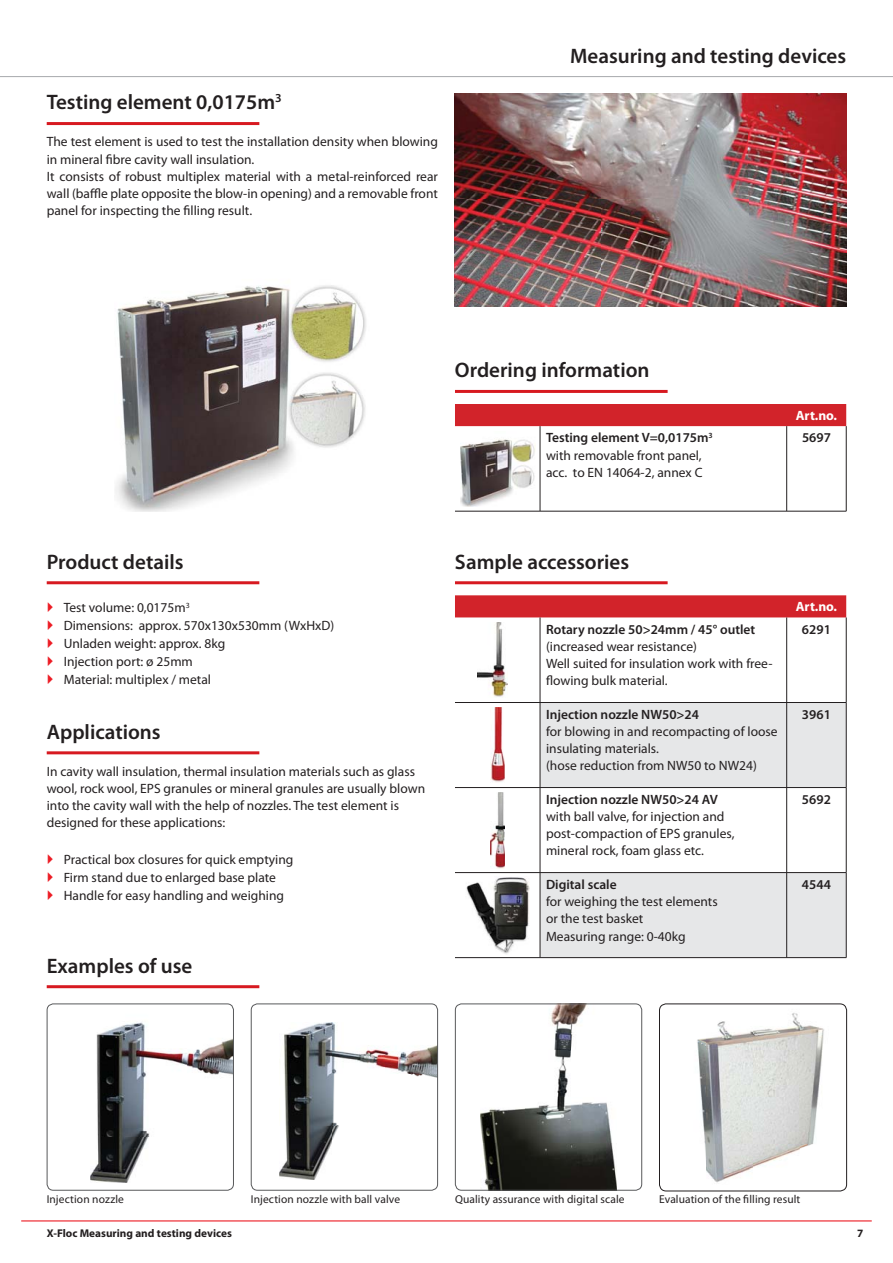
<style>
.page{position:relative;width:893px;height:1263px;background:#fff}
.page>*{position:absolute;margin:0;border:0;box-sizing:border-box;transform-origin:0 0}
.t1{font:600 21px "Myriad Pro";color:#231f20}
.t2{font:13.5px/17.2px "Myriad Pro";color:#231f20}
.t3{font:600 13.5px "Myriad Pro";color:#231f20}
.t4{font:700 13.5px "Myriad Pro";color:#fff}
.t5{font:11.4px "Myriad Pro";letter-spacing:.01em;color:#231f20}
.t6{font:700 11.25px "Myriad Pro";color:#231f20}
.s1{font-weight:600}
</style>
<div class="page">
<hr style="left:21px;top:1220px;width:851px;height:2px;background:#ed1c24">
<hr style="left:0;top:76px;width:893px;height:1px;background:#a7a9ac">
<img style="left:460px;top:439px;width:75px;height:67px">
<img style="left:477px;top:623px;width:30px;height:74px">
<img style="left:491px;top:708px;width:13px;height:74px">
<img style="left:490px;top:792px;width:15px;height:76px">
<img style="left:279px;top:1022px;width:157px;height:157px">
<div style="left:251px;top:1004px;width:187px;height:187px;border:1px solid #58595b;border-radius:6px"></div>
<img style="left:91px;top:1004px;width:143px;height:179px">
<div style="left:47px;top:1004px;width:187px;height:187px;border:1px solid #58595b;border-radius:6px"></div>
<img style="left:480px;top:1006px;width:137px;height:183px">
<div style="left:455px;top:1004px;width:187px;height:187px;border:1px solid #58595b;border-radius:6px"></div>
<img style="left:466px;top:877px;width:63px;height:77px">
<img style="left:455px;top:94px;width:391px;height:212px">
<img style="left:659px;top:1004px;width:187px;height:187px">
<div style="left:659px;top:1004px;width:188px;height:187px;border:1px solid #231f20;border-radius:7px"></div>
<img style="left:115px;top:285px;width:251px;height:227px">
<hr style="left:47px;top:122px;width:212px;height:3px;background:#d71920">
<hr style="left:455px;top:390px;width:213px;height:3px;background:#d71920">
<div style="left:455px;top:404px;width:391px;height:22px;background:#d2232a"></div>
<hr style="left:786px;top:426px;width:1px;height:85px;background:#231f20">
<hr style="left:846px;top:426px;width:1px;height:85px;background:#231f20">
<hr style="left:455px;top:511px;width:391px;height:1px;background:#231f20">
<hr style="left:540px;top:426px;width:1px;height:85px;background:#231f20">
<hr style="left:455px;top:581px;width:213px;height:3px;background:#d71920">
<div style="left:455px;top:595px;width:391px;height:22px;background:#d2232a"></div>
<svg style="left:541px;top:703px;width:305px;height:254px;fill:#e6e7e8"></svg>
<hr style="left:786px;top:617px;width:1px;height:85px;background:#231f20">
<hr style="left:786px;top:703px;width:1px;height:84px;background:#231f20">
<hr style="left:786px;top:788px;width:1px;height:84px;background:#231f20">
<hr style="left:786px;top:873px;width:1px;height:84px;background:#231f20">
<hr style="left:846px;top:617px;width:1px;height:85px;background:#231f20">
<hr style="left:846px;top:703px;width:1px;height:84px;background:#231f20">
<hr style="left:846px;top:788px;width:1px;height:84px;background:#231f20">
<hr style="left:846px;top:873px;width:1px;height:84px;background:#231f20">
<hr style="left:455px;top:702px;width:391px;height:1px;background:#231f20">
<hr style="left:455px;top:787px;width:391px;height:1px;background:#231f20">
<hr style="left:455px;top:872px;width:391px;height:1px;background:#231f20">
<hr style="left:455px;top:957px;width:391px;height:1px;background:#231f20">
<hr style="left:540px;top:617px;width:1px;height:85px;background:#231f20">
<hr style="left:540px;top:703px;width:1px;height:84px;background:#231f20">
<hr style="left:540px;top:788px;width:1px;height:84px;background:#231f20">
<hr style="left:540px;top:873px;width:1px;height:84px;background:#231f20">
<hr style="left:47px;top:581px;width:212px;height:3px;background:#d71920">
<hr style="left:47px;top:751px;width:212px;height:3px;background:#d71920">
<hr style="left:47px;top:985px;width:212px;height:3px;background:#d71920">
<h1 class="t1" style="left:47px;top:94px;width:237px">Testing element 0,0175m<sup>3</sup></h1>
<p class="t2" style="left:47px;top:134px;width:393px">The test element is used to test the installation density when blowing in mineral fibre cavity wall insulation.<br>It consists of robust multiplex material with a metal-reinforced rear wall (baffle plate opposite the blow-in opening) and a removable front panel for inspecting the filling result.</p>
<h1 class="t1" style="left:570px;top:48px;width:277px">Measuring and testing devices</h1>
<h1 class="t1" style="left:47px;top:554px;width:138px">Product details</h1>
<p class="t2" style="left:64px;top:599px;width:272px;line-height:18px">Test volume: 0,0175m<sup>3<br></sup>Dimensions: approx. 570x130x530mm (WxHxD)<br>Unladen weight: approx. 8kg<br>Injection port: ø 25mm<br>Material: multiplex / metal</p>
<h1 class="t1" style="left:47px;top:724px;width:115px">Applications</h1>
<p class="t2" style="left:47px;top:763px;width:380px">In cavity wall insulation, thermal insulation materials such as glass wool, rock wool, EPS granules or mineral granules are usually blown into the cavity wall with the help of nozzles. The test element is designed for these applications:</p>
<p class="t2" style="left:64px;top:851px;width:231px;line-height:18px">Practical box closures for quick emptying<br>Firm stand due to enlarged base plate<br>Handle for easy handling and weighing</p>
<h1 class="t1" style="left:47px;top:957px;width:147px">Examples of use</h1>
<h1 class="t1" style="left:455px;top:362px;width:196px">Ordering information</h1>
<p class="t4" style="left:796px;top:410px;width:43px">Art.no.</p>
<p class="t2" style="left:546px;top:430px;width:168px"><span class="s1">Testing element V=0,0175m</span><sup>3 </sup>with removable front panel, acc. to EN 14064-2, annex C</p>
<p class="t3" style="left:802px;top:433px;width:30px">5697</p>
<h1 class="t1" style="left:455px;top:554px;width:176px">Sample accessories</h1>
<p class="t3" style="left:546px;top:624px;width:211px">Rotary nozzle 50&gt;24mm / 45° outlet</p>
<p class="t2" style="left:546px;top:639px;width:228px">(increased wear resistance)<br>Well suited for insulation work with free&shy;flowing bulk material.</p>
<p class="t3" style="left:546px;top:709px;width:155px">Injection nozzle NW50&gt;24</p>
<p class="t2" style="left:546px;top:724px;width:233px">for blowing in and recompacting of loose insulating materials.<br>(hose reduction from NW50 to NW24)</p>
<p class="t3" style="left:546px;top:794px;width:173px">Injection nozzle NW50&gt;24 AV</p>
<p class="t2" style="left:546px;top:809px;width:190px">with ball valve, for injection and post-compaction of EPS granules, mineral rock, foam glass etc.</p>
<p class="t3" style="left:546px;top:879px;width:72px">Digital scale</p>
<p class="t2" style="left:546px;top:894px;width:173px">for weighing the test elements or the test basket<br>Measuring range: 0-40kg</p>
<p class="t4" style="left:796px;top:602px;width:43px">Art.no.</p>
<p class="t3" style="left:802px;top:624px;width:30px">6291</p>
<p class="t3" style="left:802px;top:709px;width:30px">3961</p>
<p class="t3" style="left:802px;top:794px;width:30px">5692</p>
<p class="t3" style="left:802px;top:879px;width:30px">4544</p>
<p class="t5" style="left:47px;top:1195px;width:79px">Injection nozzle</p>
<p class="t5" style="left:251px;top:1195px;width:151px">Injection nozzle with ball valve</p>
<p class="t5" style="left:455px;top:1195px;width:171px">Quality assurance with digital scale</p>
<p class="t5" style="left:659px;top:1195px;width:143px">Evaluation of the filling result</p>
<p class="t6" style="left:47px;top:1229px;width:187px">X-Floc Measuring and testing devices</p>
<p class="t6" style="left:857px;top:1229px;width:8px">7</p>
</div>
